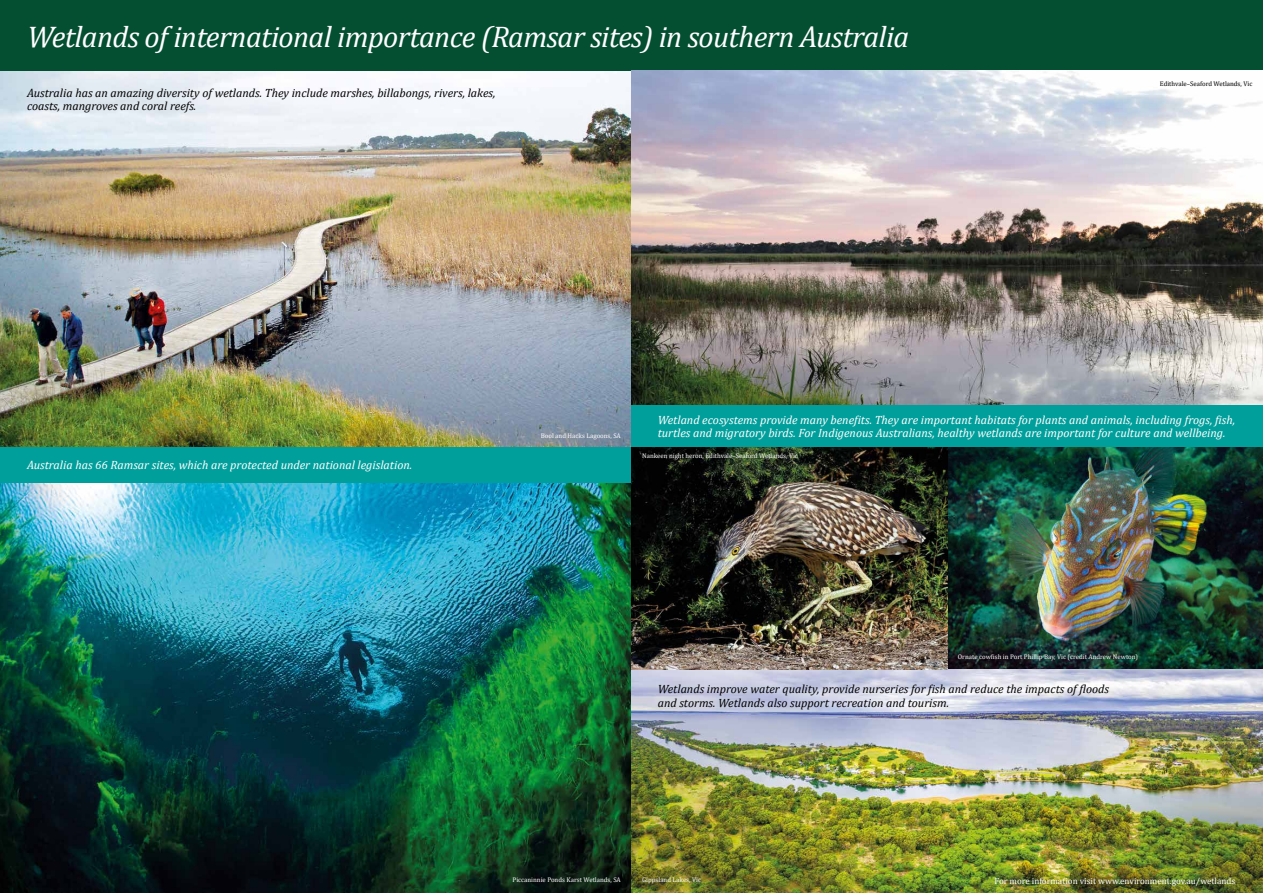
<style>
.page{position:relative;width:1263px;height:893px;background:#fff}
.page>*{position:absolute;margin:0;border:0;box-sizing:border-box;transform-origin:0 0}
.t1{font:italic 30px "Cambria";letter-spacing:-.02em;color:#fff}
.t2{font:italic 12px/13.5px "Cambria";color:#fff}
.t3{font:italic 12px/13.5px "Cambria";color:#000}
.t4{font:9px "Cambria";color:#fff}
.t5{font:6.75px "Cambria";color:#fff}
.t6{font:6.75px "Cambria";color:#000}
</style>
<div class="page">
<img style="left:0;top:483px;width:631px;height:410px">
<div style="left:0;top:446px;width:631px;height:37px;background:#009f9c"></div>
<img style="left:0;top:70px;width:631px;height:376px">
<div style="left:0;top:0;width:1263px;height:70px;background:#044e31"></div>
<img style="left:631px;top:70px;width:632px;height:335px">
<img style="left:631px;top:446px;width:632px;height:447px">
<div style="left:631px;top:405px;width:632px;height:41px;background:#009f9c"></div>
<h1 class="t1" style="left:27px;top:15px;width:884px">Wetlands of international importance (Ramsar sites) in southern Australia</h1>
<p class="t3" style="left:27px;top:85px;width:470px">Australia has an amazing diversity of wetlands. They include marshes, billabongs, rivers, lakes, coasts, mangroves and coral reefs.</p>
<p class="t6" style="left:1160px;top:79px;width:94px">Edithvale–Seaford Wetlands, Vic</p>
<p class="t2" style="left:27px;top:458px;width:387px">Australia has 66 Ramsar sites, which are protected under national legislation.</p>
<p class="t5" style="left:541px;top:432px;width:82px">Bool and Hacks Lagoons, SA</p>
<p class="t2" style="left:658px;top:412px;width:579px">Wetland ecosystems provide many benefits. They are important habitats for plants and animals, including frogs, fish, turtles and migratory birds. For Indigenous Australians, healthy wetlands are important for culture and wellbeing.</p>
<p class="t5" style="left:642px;top:452px;width:157px">Nankeen night heron, Edithvale–Seaford Wetlands, Vic</p>
<p class="t5" style="left:958px;top:653px;width:182px">Ornate cowfish in Port Phillip Bay, Vic (credit Andrew Newton)</p>
<p class="t3" style="left:658px;top:682px;width:453px">Wetlands improve water quality, provide nurseries for fish and reduce the impacts of floods and storms. Wetlands also support recreation and tourism.</p>
<p class="t5" style="left:512px;top:876px;width:110px">Piccaninnie Ponds Karst Wetlands, SA</p>
<p class="t5" style="left:642px;top:876px;width:60px">Gippsland Lakes, Vic</p>
<p class="t4" style="left:995px;top:876px;width:242px">For more information visit www.environment.gov.au/wetlands</p>
</div>
